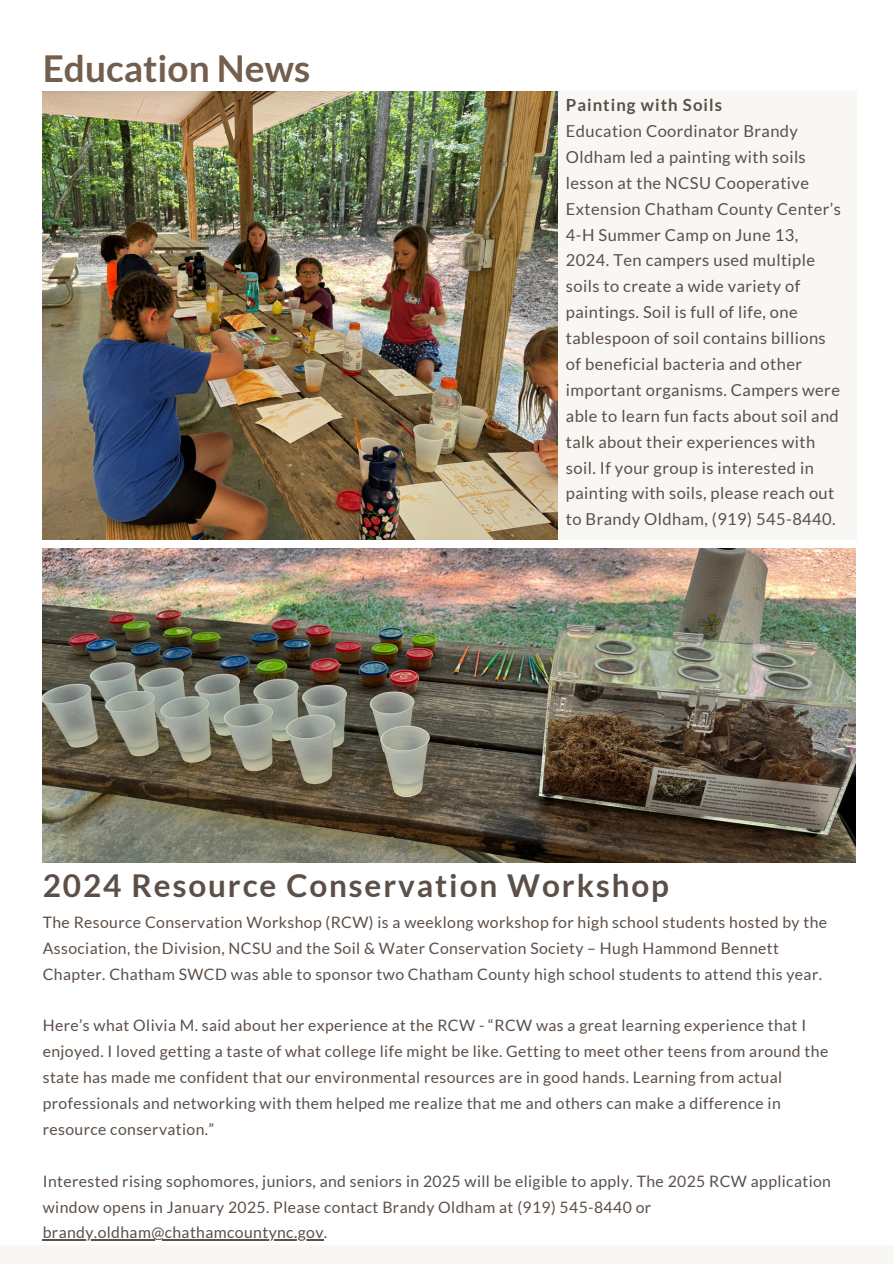
<style>
.page{position:relative;width:894px;height:1264px;background:#fff}
.page>*{position:absolute;margin:0;border:0;box-sizing:border-box;transform-origin:0 0}
.t1{font:700 37.05px "Lato";color:#745e4d}
.t2{font:700 31.5px "Lato";letter-spacing:.06em;color:#5b4f47}
.t3{font:700 16.8px "Lato";letter-spacing:.06em;color:#5b4f47}
.t4{font:16.5px/25.8px "Lato";letter-spacing:.025em;color:#5b4f47}
.t5{font:15.75px/25.8px "Lato";letter-spacing:.025em;color:#5b4f47}
</style>
<div class="page">
<img style="left:43px;top:92px;width:515px;height:447px">
<div style="left:0;top:1245px;width:893px;height:18px;background:#f8f7f4"></div>
<div style="left:558px;top:92px;width:297px;height:447px;background:#f8f7f4"></div>
<img style="left:43px;top:548px;width:812px;height:314px">
<hr style="left:43px;top:1239px;width:281px;height:1px;background:#5b4f47">
<p class="t1" style="left:43px;top:45px;width:269px">Education News</p>
<p class="t3" style="left:565px;top:94px;width:157px">Painting with Soils</p>
<p class="t4" style="left:565px;top:118px;width:276px">Education Coordinator Brandy Oldham led a painting with soils lesson at the NCSU Cooperative Extension Chatham County Center’s 4-H Summer Camp on June 13, 2024. Ten campers used multiple soils to create a wide variety of paintings. Soil is full of life, one tablespoon of soil contains billions of beneficial bacteria and other important organisms. Campers were able to learn fun facts about soil and talk about their experiences with soil. If your group is interested in painting with soils, please reach out to Brandy Oldham, (919) 545-8440.</p>
<h2 class="t2" style="left:43px;top:866px;width:627px">2024 Resource Conservation Workshop</h2>
<p class="t5" style="left:43px;top:908px;width:785px">The Resource Conservation Workshop (RCW) is a weeklong workshop for high school students hosted by the<br>Association, the Division, NCSU and the Soil &amp; Water Conservation Society – Hugh Hammond Bennett<br>Chapter. Chatham SWCD was able to sponsor two Chatham County high school students to attend this year.</p>
<p class="t5" style="left:43px;top:1012px;width:786px">Here’s what Olivia M. said about her experience at the RCW - “RCW was a great learning experience that I enjoyed. I loved getting a taste of what college life might be like. Getting to meet other teens from around the state has made me confident that our environmental resources are in good hands. Learning from actual professionals and networking with them helped me realize that me and others can make a difference in resource conservation.”</p>
<p class="t5" style="left:43px;top:1167px;width:789px">Interested rising sophomores, juniors, and seniors in 2025 will be eligible to apply. The 2025 RCW application window opens in January 2025. Please contact Brandy Oldham at (919) 545-8440 or</p>
<h2 class="t5" style="left:43px;top:1219px;width:286px">brandy.oldham@chathamcountync.gov.</h2>
</div>
